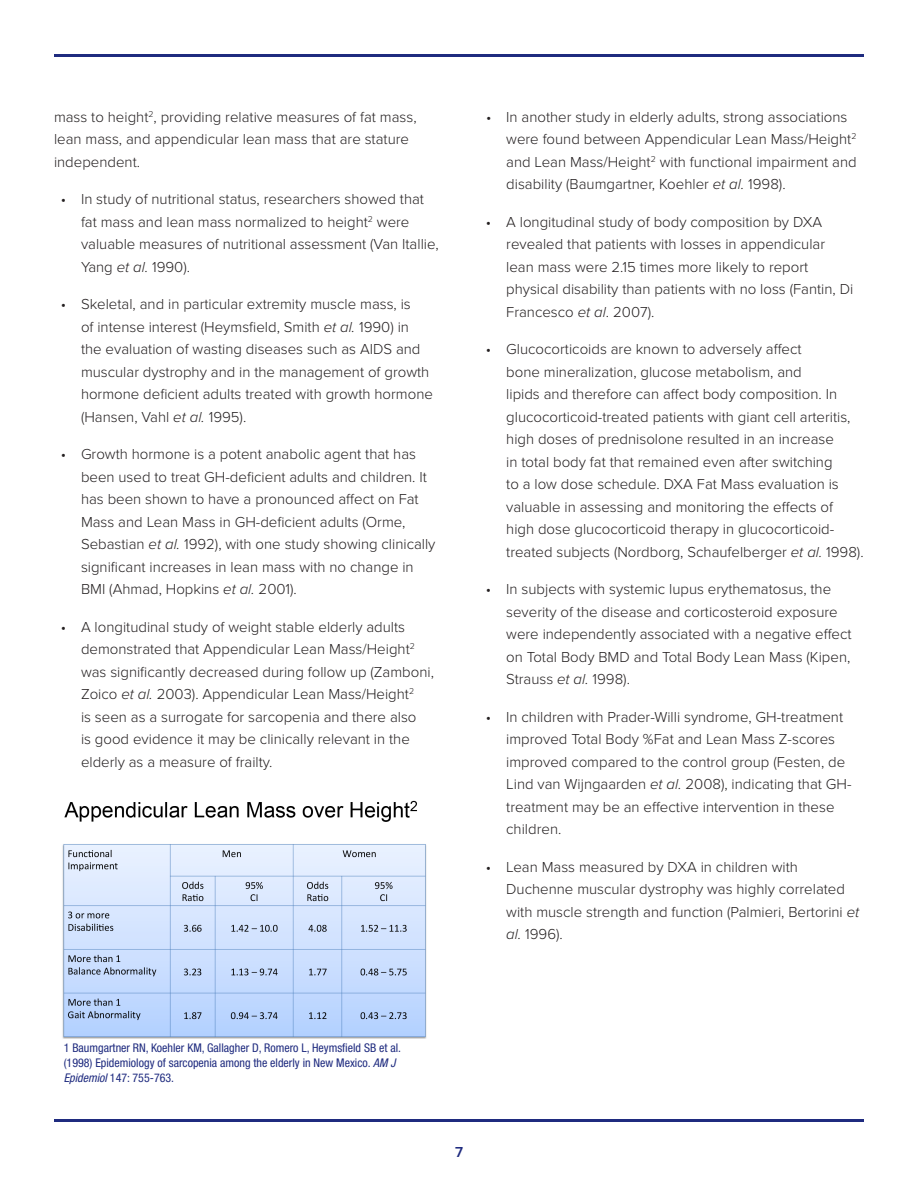
<style>
.page{position:relative;width:918px;height:1188px;background:#fff}
.page>*{position:absolute;margin:0;border:0;box-sizing:border-box;transform-origin:0 0}
.bodytext{font:300 15px/22.5px "Proxima Nova";color:#231f20}
.t1{font:600 15px "Proxima Nova";color:#1f2b7f}
.t2{font:condensed 12px/15px "Helvetica Neue LT Std";color:#1f2b7f}
.s1{font-style:italic}
</style>
<div class="page">
<hr style="left:54px;top:1119px;width:810px;height:3px;background:#1f2b7f">
<hr style="left:54px;top:54px;width:810px;height:3px;background:#1f2b7f">
<img style="left:62px;top:800px;width:365px;height:239px">
<p class="bodytext" style="left:54px;top:106px;width:364px">mass to height<sup>2</sup>, providing relative measures of fat mass, lean mass, and appendicular lean mass that are stature independent.</p>
<p class="bodytext" style="left:81px;top:188px;width:359px;text-indent:-20px">• In study of nutritional status, researchers showed that fat mass and lean mass normalized to height<sup>2</sup> were valuable measures of nutritional assessment (Van Itallie, Yang <span class="s1">et al.</span> 1990).</p>
<p class="bodytext" style="left:81px;top:293px;width:353px;text-indent:-20px">• Skeletal, and in particular extremity muscle mass, is<br>of intense interest (Heymsfield, Smith <span class="s1">et al.</span> 1990) in the evaluation of wasting diseases such as AIDS and muscular dystrophy and in the management of growth hormone deficient adults treated with growth hormone (Hansen, Vahl <span class="s1">et al.</span> 1995).</p>
<p class="bodytext" style="left:81px;top:443px;width:356px;text-indent:-20px">• Growth hormone is a potent anabolic agent that has been used to treat GH-deficient adults and children. It has been shown to have a pronounced affect on Fat Mass and Lean Mass in GH-deficient adults (Orme, Sebastian <span class="s1">et al.</span> 1992), with one study showing clinically significant increases in lean mass with no change in BMI (Ahmad, Hopkins <span class="s1">et al.</span> 2001).</p>
<p class="bodytext" style="left:81px;top:616px;width:355px;text-indent:-20px">• A longitudinal study of weight stable elderly adults demonstrated that Appendicular Lean Mass/Height<sup>2 </sup>was significantly decreased during follow up (Zamboni, Zoico <span class="s1">et al.</span> 2003). Appendicular Lean Mass/Height<sup>2<br></sup>is seen as a surrogate for sarcopenia and there also<br>is good evidence it may be clinically relevant in the elderly as a measure of frailty.</p>
<p class="bodytext" style="left:506px;top:106px;width:352px;text-indent:-20px">• In another study in elderly adults, strong associations were found between Appendicular Lean Mass/Height<sup>2 </sup>and Lean Mass/Height<sup>2</sup> with functional impairment and disability (Baumgartner, Koehler <span class="s1">et al.</span> 1998).</p>
<p class="bodytext" style="left:506px;top:211px;width:349px;text-indent:-20px">• A longitudinal study of body composition by DXA revealed that patients with losses in appendicular lean mass were 2.15 times more likely to report physical disability than patients with no loss (Fantin, Di Francesco <span class="s1">et al</span>. 2007).</p>
<p class="bodytext" style="left:506px;top:338px;width:359px;text-indent:-20px">• Glucocorticoids are known to adversely affect<br>bone mineralization, glucose metabolism, and<br>lipids and therefore can affect body composition. In glucocorticoid-treated patients with giant cell arteritis, high doses of prednisolone resulted in an increase<br>in total body fat that remained even after switching<br>to a low dose schedule. DXA Fat Mass evaluation is valuable in assessing and monitoring the effects of high dose glucocorticoid therapy in glucocorticoid&shy;treated subjects (Nordborg, Schaufelberger <span class="s1">et al.</span> 1998).</p>
<p class="bodytext" style="left:506px;top:578px;width:347px;text-indent:-20px">• In subjects with systemic lupus erythematosus, the severity of the disease and corticosteroid exposure were independently associated with a negative effect on Total Body BMD and Total Body Lean Mass (Kipen, Strauss <span class="s1">et al.</span> 1998).</p>
<p class="bodytext" style="left:506px;top:706px;width:347px;text-indent:-20px">• In children with Prader-Willi syndrome, GH-treatment improved Total Body %Fat and Lean Mass Z-scores improved compared to the control group (Festen, de Lind van Wijngaarden <span class="s1">et al.</span> 2008), indicating that GH&shy;treatment may be an effective intervention in these children.</p>
<p class="bodytext" style="left:506px;top:856px;width:355px;text-indent:-20px">• Lean Mass measured by DXA in children with Duchenne muscular dystrophy was highly correlated with muscle strength and function (Palmieri, Bertorini <span class="s1">et al.</span> 1996).</p>
<p class="t2" style="left:64px;top:1040px;width:339px">1 Baumgartner RN, Koehler KM, Gallagher D, Romero L, Heymsfield SB et al. (1998) Epidemiology of sarcopenia among the elderly in New Mexico. <span class="s1">AM J<br>Epidemiol</span> 147: 755-763.</p>
<p class="t1" style="left:455px;top:1143px;width:9px">7</p>
</div>
